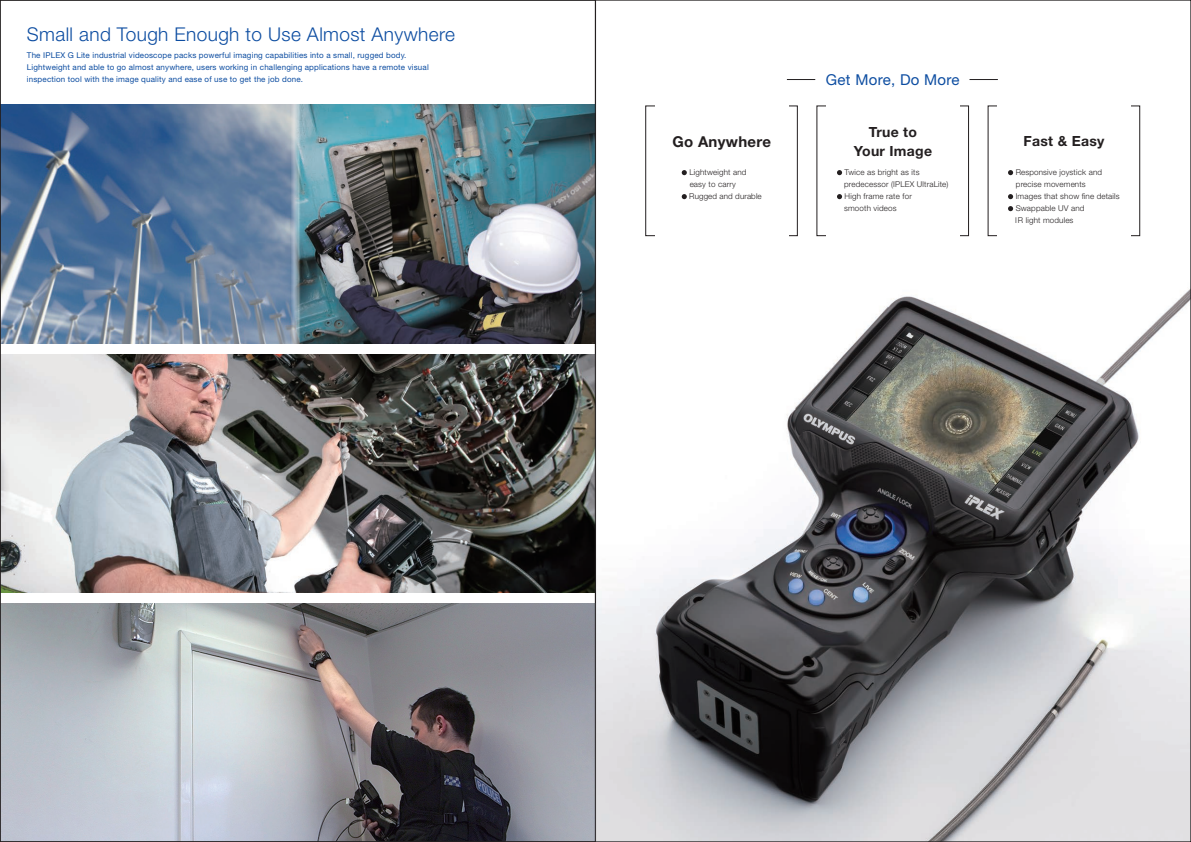
<style>
.page{position:relative;width:1191px;height:842px;background:#fff}
.page>*{position:absolute;margin:0;border:0;box-sizing:border-box;transform-origin:0 0}
.t1{font:300 19px "Helvetica Neue LT Std";letter-spacing:.02em;color:#0d4da1}
.t2{font:15px "Helvetica Neue LT Std";letter-spacing:.02em;color:#0d4da1}
.t3{font:700 15px "Helvetica Neue LT Std";letter-spacing:.02em;color:#231f20}
.t4{font:700 14px/19px "Helvetica Neue LT Std";letter-spacing:.02em;color:#231f20;text-align:center}
.t5{font:8px/12px "Helvetica Neue LT Std";letter-spacing:.02em;color:#0d4da1}
.t6{font:300 8px/12px "Helvetica Neue LT Std";letter-spacing:.02em;color:#231f20}
</style>
<div class="page">
<img style="left:596px;top:276px;width:593px;height:564px">
<hr style="left:595px;top:0;width:1px;height:842px;background:#231f20">
<div style="left:987px;top:105px;width:153px;height:131px;border:1px solid #231f20"></div>
<div style="left:997px;top:101px;width:133px;height:140px;background:#fff"></div>
<div style="left:816px;top:105px;width:153px;height:131px;border:1px solid #231f20"></div>
<div style="left:826px;top:101px;width:133px;height:140px;background:#fff"></div>
<div style="left:645px;top:105px;width:153px;height:131px;border:1px solid #231f20"></div>
<div style="left:655px;top:101px;width:133px;height:140px;background:#fff"></div>
<svg style="left:787px;top:79px;width:28px;height:1px"></svg>
<svg style="left:969px;top:79px;width:29px;height:1px"></svg>
<svg style="left:681px;top:170px;width:6px;height:5px"></svg>
<svg style="left:681px;top:194px;width:6px;height:5px"></svg>
<svg style="left:837px;top:170px;width:5px;height:5px"></svg>
<svg style="left:837px;top:194px;width:5px;height:5px"></svg>
<svg style="left:1008px;top:170px;width:5px;height:5px"></svg>
<svg style="left:1008px;top:194px;width:5px;height:5px"></svg>
<svg style="left:1008px;top:206px;width:5px;height:5px"></svg>
<img style="left:2px;top:105px;width:289px;height:238px">
<img style="left:291px;top:105px;width:302px;height:238px">
<img style="left:2px;top:354px;width:591px;height:238px">
<img style="left:2px;top:603px;width:591px;height:237px">
<h1 class="t1" style="left:27px;top:23px;width:429px">Small and Tough Enough to Use Almost Anywhere</h1>
<p class="t5" style="left:27px;top:49px;width:403px">The IPLEX G Lite industrial videoscope packs powerful imaging capabilities into a small, rugged body.<br>Lightweight and able to go almost anywhere, users working in challenging applications have a remote visual inspection tool with the image quality and ease of use to get the job done.</p>
<h2 class="t2" style="left:826px;top:70px;width:135px">Get More, Do More</h2>
<h2 class="t3" style="left:672px;top:132px;width:100px">Go Anywhere</h2>
<h3 class="t4" style="left:854px;top:122px;width:80px">True to<br>Your Image</h3>
<h3 class="t4" style="left:1023px;top:131px;width:82px">Fast &amp; Easy</h3>
<p class="t6" style="left:689px;top:166px;width:74px">Lightweight and easy to carry<br>Rugged and durable</p>
<p class="t6" style="left:844px;top:166px;width:106px">Twice as bright as its predecessor (IPLEX UltraLite)<br>High frame rate for<br>smooth videos</p>
<p class="t6" style="left:1015px;top:166px;width:106px">Responsive joystick and precise movements<br>Images that show fine details<br>Swappable UV and<br>I R light modules</p>
</div>
